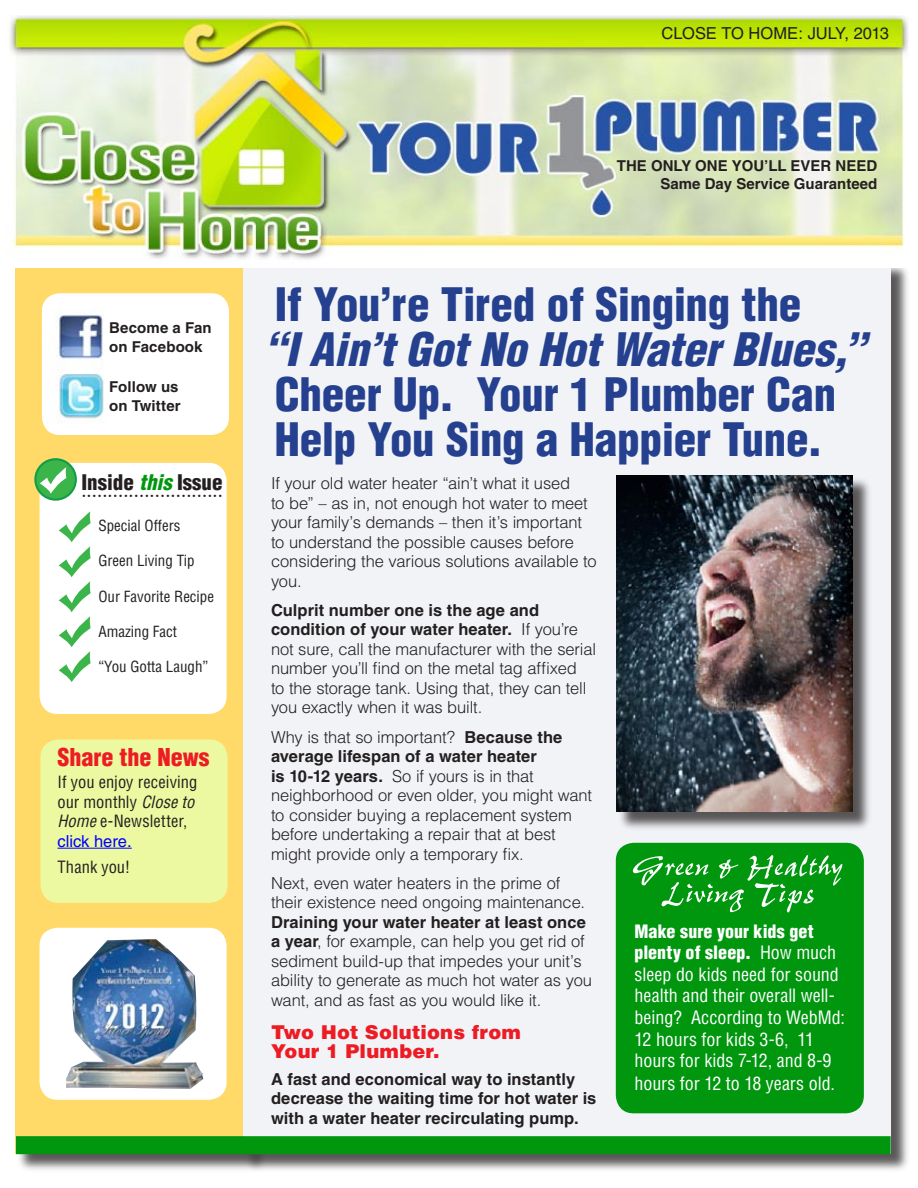
<style>
.page{position:relative;width:918px;height:1188px;background:#fff}
.page>*{position:absolute;margin:0;border:0;box-sizing:border-box;transform-origin:0 0}
.t1{font:900 condensed 45px/45px "Helvetica";letter-spacing:-.005em;color:#24408f}
.t2{font:italic 900 condensed 45px "Helvetica";color:#24408f}
.t3{font:900 condensed 24px "Helvetica";color:#ed1c24}
.t4{font:21px "Times";color:#231f20}
.t5{font:900 condensed 21px "Helvetica";color:#231f20}
.t6{font:900 19.5px/19.5px "Helvetica";letter-spacing:.005em;color:#ed1c24}
.t7{font:condensed 18px/21.8px "Helvetica";color:#fff}
.t8{font:300 16.5px/19.5px "Helvetica";letter-spacing:-.01em;color:#231f20}
.t9{font:700 16.5px/19.5px "Helvetica";letter-spacing:.005em;color:#231f20}
.t10{font:condensed 16.5px/19.5px "Helvetica";letter-spacing:.005em;color:#231f20}
.t11{font:16.5px "Helvetica";letter-spacing:-.005em;color:#231f20}
.t12{font:700 15px/19.5px "Helvetica";color:#231f20}
.t13{font:condensed 15px "Helvetica";color:#231f20}
.s1{font-style:italic;color:#00970f}
.s2{font-style:italic}
.s3{font-stretch:normal;color:#00f}
.s4{font-weight:700}
.s5{font-weight:900}
</style>
<div class="page">
<div style="left:15px;top:261px;width:233px;height:893px;background:#ffda68"></div>
<div style="left:243px;top:261px;width:668px;height:912px;background:#231f20;opacity:.75"></div>
<div style="left:243px;top:261px;width:648px;height:893px;background:#f1f3f6"></div>
<div style="left:16px;top:1136px;width:875px;height:18px;background:#00970f"></div>
<div style="left:42px;top:293px;width:187px;height:142px;background:#fff;border-radius:18px"></div>
<img style="left:59px;top:313px;width:45px;height:106px">
<div style="left:40px;top:739px;width:188px;height:164px;background:#ecf9a0;border-radius:18px"></div>
<hr style="left:57px;top:848px;width:75px;height:1px;background:#00f">
<div style="left:40px;top:463px;width:187px;height:251px;background:#fff;border-radius:18px"></div>
<svg style="left:59px;top:511px;width:32px;height:171px"></svg>
<svg style="left:35px;top:459px;width:41px;height:41px"></svg>
<div style="left:34px;top:458px;width:43px;height:43px;border:2px solid #109d49;border-radius:50%"></div>
<svg style="left:39px;top:468px;width:28px;height:30px"></svg>
<div style="left:616px;top:843px;width:248px;height:270px;background:#00970f;border-radius:18px"></div>
<svg style="left:633px;top:855px;width:209px;height:57px"></svg>
<img style="left:4px;top:15px;width:904px;height:253px">
<div style="left:618px;top:477px;width:254px;height:354px;background:#231f20;opacity:.75"></div>
<img style="left:616px;top:475px;width:237px;height:337px">
<div style="left:40px;top:928px;width:187px;height:172px;background:#fff;border-radius:18px"></div>
<img style="left:66px;top:939px;width:137px;height:150px">
<p class="t12" style="left:109px;top:317px;width:104px">Become a Fan on Facebook</p>
<p class="t12" style="left:109px;top:377px;width:73px">Follow us on Twitter</p>
<p class="t5" style="left:81px;top:469px;width:143px">Inside <span class="s1">this</span> Issue</p>
<p class="t4" style="left:81px;top:477px;width:143px">...........................</p>
<p class="t13" style="left:98px;top:516px;width:84px">Special Offers</p>
<p class="t13" style="left:98px;top:552px;width:98px">Green Living Tip</p>
<p class="t13" style="left:98px;top:587px;width:117px">Our Favorite Recipe</p>
<p class="t13" style="left:98px;top:622px;width:80px">Amazing Fact</p>
<p class="t13" style="left:98px;top:657px;width:112px">“You Gotta Laugh”</p>
<h2 class="t3" style="left:57px;top:742px;width:153px">Share the News</h2>
<p class="t10" style="left:57px;top:772px;width:142px">If you enjoy receiving our monthly <span class="s2">Close to<br>Home</span> e-Newsletter, <span class="s3">click here.</span></p>
<p class="t10" style="left:57px;top:857px;width:74px">Thank you!</p>
<p class="t11" style="left:662px;top:24px;width:229px">CLOSE TO HOME: JULY, 2013</p>
<p class="t12" style="left:617px;top:156px;width:262px;line-height:18px;text-align:right">THE ONLY ONE YOU’LL EVER NEED<br>Same Day Service Guaranteed</p>
<h1 class="t1" style="left:275px;top:281px;width:528px">If You’re Tired of Singing the</h1>
<h1 class="t2" style="left:263px;top:321px;width:604px">“I Ain’t Got No Hot Water Blues,”</h1>
<h1 class="t1" style="left:275px;top:371px;width:563px">Cheer Up. Your 1 Plumber Can<br>Help You Sing a Happier Tune.</h1>
<p class="t8" style="left:271px;top:473px;width:327px">If your old water heater “ain’t what it used<br>to be” – as in, not enough hot water to meet your family’s demands – then it’s important to understand the possible causes before considering the various solutions available to you.</p>
<p class="t8" style="left:271px;top:600px;width:326px"><span class="s4">Culprit number one is the age and condition of your water heater.</span> If you’re not sure, call the manufacturer with the serial number you’ll find on the metal tag affixed<br>to the storage tank. Using that, they can tell you exactly when it was built.</p>
<p class="t8" style="left:271px;top:727px;width:323px">Why is that so important? <span class="s4">Because the average lifespan of a water heater<br>is 10-12 years.</span> So if yours is in that neighborhood or even older, you might want to consider buying a replacement system before undertaking a repair that at best might provide only a temporary fix.</p>
<p class="t8" style="left:271px;top:873px;width:316px">Next, even water heaters in the prime of their existence need ongoing maintenance.</p>
<p class="t8" style="left:271px;top:912px;width:322px"><span class="s4">Draining your water heater at least once a year</span>, for example, can help you get rid of sediment build-up that impedes your unit’s ability to generate as much hot water as you want, and as fast as you would like it.</p>
<p class="t6" style="left:271px;top:1022px;width:251px">Two Hot Solutions from<br>Your 1 Plumber.</p>
<p class="t9" style="left:271px;top:1069px;width:327px">A fast and economical way to instantly decrease the waiting time for hot water is with a water heater recirculating pump.</p>
<p class="t7" style="left:634px;top:920px;width:212px"><span class="s5">Make sure your kids get plenty of sleep.</span> How much sleep do kids need for sound health and their overall well&shy;being? According to WebMd:<br>12 hours for kids 3-6, 11 hours for kids 7-12, and 8-9 hours for 12 to 18 years old.</p>
</div>
